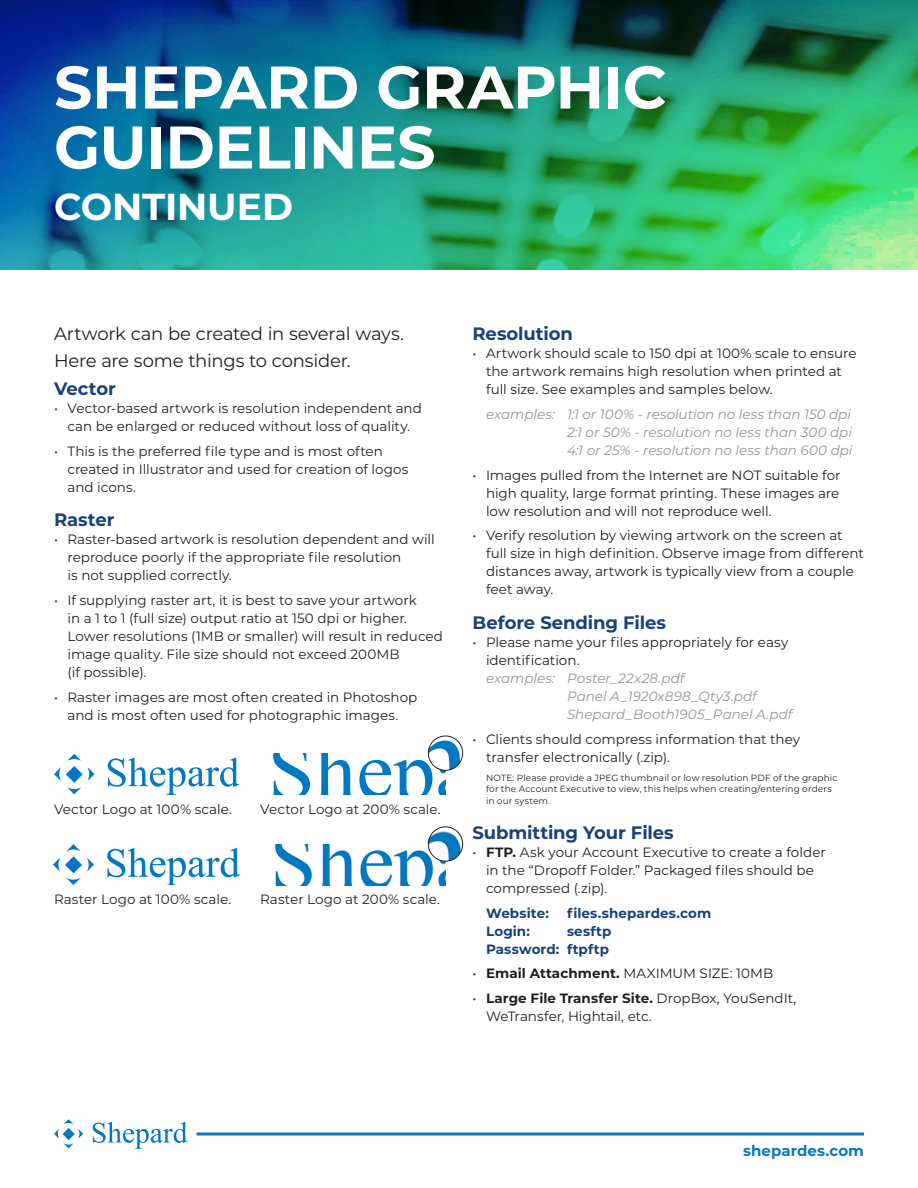
<style>
.page{position:relative;width:918px;height:1188px;background:#fff}
.page>*{position:absolute;margin:0;border:0;box-sizing:border-box;transform-origin:0 0}
.t1{font:700 60px/60px "Montserrat";letter-spacing:-.005em;color:#fff}
.t2{font:700 37.5px "Montserrat";letter-spacing:-.005em;color:#fff}
.t3{font:18px/27.5px "Montserrat";letter-spacing:-.015em;color:#231f20}
.t4{font:700 18px "Montserrat";letter-spacing:-.005em;color:#19417a}
.t5{font:600 15px "Montserrat";color:#0c78bf}
.t6{font:13.5px/18px "Montserrat";color:#231f20}
.t7{font:italic 13.5px/18px "Montserrat";color:#939598;text-align:justify}
.t8{font:700 13.5px/18px "Montserrat";letter-spacing:.005em;color:#19417a;text-align:right}
.t9{font:9px/12px "Montserrat";letter-spacing:.015em;color:#231f20}
.s1{font-weight:700;color:#19417a}
.s2{font-weight:700}
</style>
<div class="page">
<svg style="left:93px;top:1122px;width:94px;height:27px"></svg>
<svg style="left:197px;top:1132px;width:667px;height:4px;background:#4899ce"></svg>
<svg style="left:54px;top:1119px;width:29px;height:29px"></svg>
<img style="left:0;top:0;width:918px;height:270px">
<svg style="left:54px;top:754px;width:41px;height:40px"></svg>
<svg style="left:108px;top:758px;width:131px;height:37px"></svg>
<img style="left:54px;top:844px;width:185px;height:41px">
<img style="left:275px;top:844px;width:171px;height:41px">
<img style="left:428px;top:827px;width:35px;height:34px;border-radius:17px">
<div style="left:428px;top:827px;width:35px;height:34px;border:1px solid #231f20;border-radius:50%"></div>
<svg style="left:273px;top:736px;width:190px;height:59px"></svg>
<div style="left:428px;top:736px;width:35px;height:35px;border:1px solid #231f20;border-radius:50%"></div>
<p class="t1" style="left:54px;top:54px;width:614px">SHEPARD GRAPHIC<br>GUIDELINES</p>
<p class="t2" style="left:54px;top:179px;width:240px">CONTINUED</p>
<p class="t3" style="left:54px;top:320px;width:352px">Artwork can be created in several ways.<br>Here are some things to consider.<br><span class="s1">Vector</span></p>
<p class="t6" style="left:54px;top:399px;width:369px;text-align:center">• Vector-based artwork is resolution independent and can be enlarged or reduced without loss of quality.</p>
<p class="t6" style="left:68px;top:441px;width:342px;text-indent:-14px">• This is the preferred file type and is most often created in Illustrator and used for creation of logos and icons.</p>
<p class="t4" style="left:54px;top:507px;width:62px">Raster</p>
<p class="t6" style="left:68px;top:530px;width:369px;text-indent:-14px">• Raster-based artwork is resolution dependent and will reproduce poorly if the appropriate file resolution<br>is not supplied correctly.</p>
<p class="t6" style="left:68px;top:591px;width:377px;text-indent:-14px">• If supplying raster art, it is best to save your artwork<br>in a 1 to 1 (full size) output ratio at 150 dpi or higher.<br>Lower resolutions (1MB or smaller) will result in reduced image quality. File size should not exceed 200MB<br>(if possible).</p>
<p class="t6" style="left:54px;top:687px;width:365px;text-align:center">• Raster images are most often created in Photoshop and is most often used for photographic images.</p>
<p class="t6" style="left:54px;top:799px;width:179px">Vector Logo at 100% scale.</p>
<p class="t6" style="left:260px;top:799px;width:182px">Vector Logo at 200% scale.</p>
<p class="t6" style="left:54px;top:890px;width:179px">Raster Logo at 100% scale.</p>
<p class="t6" style="left:260px;top:890px;width:181px">Raster Logo at 200% scale.</p>
<p class="t4" style="left:472px;top:321px;width:102px">Resolution</p>
<p class="t6" style="left:486px;top:344px;width:372px;text-indent:-14px">• Artwork should scale to 150 dpi at 100% scale to ensure the artwork remains high resolution when printed at full size. See examples and samples below.</p>
<p class="t7" style="left:567px;top:405px;width:287px;text-indent:-81px">examples: 1:1 or 100% - resolution no less than 150 dpi 2:1 or 50% - resolution no less than 300 dpi 4:1 or 25% - resolution no less than 600 dpi</p>
<p class="t6" style="left:486px;top:465px;width:356px;text-align:justify;text-indent:-14px">• Images pulled from the Internet are NOT suitable for high quality, large format printing. These images are low resolution and will not reproduce well.</p>
<p class="t6" style="left:486px;top:526px;width:379px;text-indent:-14px">• Verify resolution by viewing artwork on the screen at full size in high definition. Observe image from different distances away, artwork is typically view from a couple feet away.</p>
<p class="t4" style="left:472px;top:610px;width:195px">Before Sending Files</p>
<p class="t6" style="left:472px;top:633px;width:317px">• Please name your files appropriately for easy</p>
<p class="t6" style="left:486px;top:651px;width:95px">identification.</p>
<p class="t7" style="left:486px;top:669px;width:200px">examples: Poster_22x28.pdf</p>
<p class="t7" style="left:567px;top:687px;width:191px">Panel A_1920x898_Qty3.pdf</p>
<p class="t7" style="left:567px;top:705px;width:227px">Shepard_Booth1905_Panel A.pdf</p>
<p class="t6" style="left:486px;top:729px;width:316px;text-indent:-14px">• Clients should compress information that they transfer electronically (.zip).</p>
<p class="t9" style="left:486px;top:771px;width:353px">NOTE: Please provide a JPEG thumbnail or low resolution PDF of the graphic for the Account Executive to view, this helps when creating/entering orders in our system.</p>
<p class="t4" style="left:472px;top:820px;width:203px">Submitting Your Files</p>
<p class="t6" style="left:486px;top:843px;width:341px;text-indent:-14px">• <span class="s2">FTP.</span> Ask your Account Executive to create a folder in the “Dropoff Folder.” Packaged files should be compressed (.zip).</p>
<p class="t8" style="left:486px;top:903px;width:64px">Website:</p>
<p class="t8" style="left:567px;top:903px;width:146px">files.shepardes.com</p>
<p class="t8" style="left:486px;top:921px;width:45px">Login:</p>
<p class="t8" style="left:486px;top:921px;width:127px">sesftp<br>Password: ftpftp</p>
<p class="t6" style="left:472px;top:964px;width:302px">• <span class="s2">Email Attachment.</span> MAXIMUM SIZE: 10MB</p>
<p class="t6" style="left:486px;top:989px;width:312px;text-indent:-14px">• <span class="s2">Large File Transfer Site.</span> DropBox, YouSendIt,<br>WeTransfer, Hightail, etc.</p>
<p class="t5" style="left:743px;top:1140px;width:122px"><span class="s2">s</span>shepardes.com</p>
</div>
